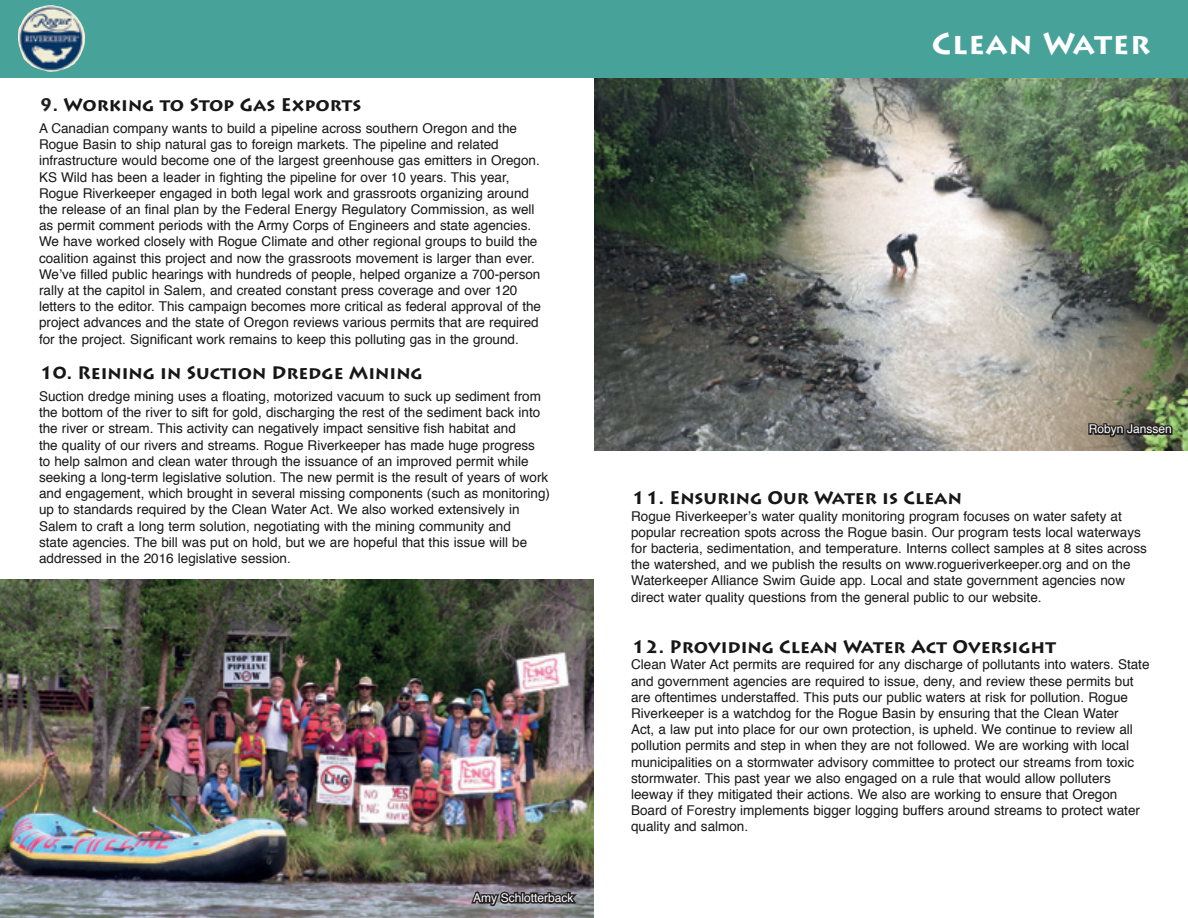
<style>
.page{position:relative;width:1188px;height:918px;background:#fff}
.page>*{position:absolute;margin:0;border:0;box-sizing:border-box;transform-origin:0 0}
.t1{font:700 30px "Lithos Pro";letter-spacing:.025em;color:#fff}
.t2{font:700 18px "Lithos Pro";color:#181717}
.t3{font:13.5px/16.2px "Helvetica";color:#181717}
.t4{font:12px "Helvetica";color:#fff}
.s1{color:#231f20}
</style>
<div class="page">
<img style="left:594px;top:77px;width:594px;height:374px">
<div style="left:0;top:0;width:1188px;height:77px;background:#47a299"></div>
<img style="left:22px;top:5px;width:29px;height:17px">
<img style="left:0;top:580px;width:594px;height:338px">
<svg style="left:1087px;top:416px;width:87px;height:23px;background:#595948"></svg>
<svg style="left:469px;top:884px;width:112px;height:29px;background:#69656a"></svg>
<h2 class="t2" style="left:39px;top:94px;width:324px"><span class="s1">9.</span> Working to Stop Gas Exports</h2>
<p class="t3" style="left:39px;top:121px;width:504px">A Canadian company wants to build a pipeline across southern Oregon and the Rogue Basin to ship natural gas to foreign markets. The pipeline and related infrastructure would become one of the largest greenhouse gas emitters in Oregon.<br>KS Wild has been a leader in fighting the pipeline for over 10 years. This year, Rogue Riverkeeper engaged in both legal work and grassroots organizing around the release of an final plan by the Federal Energy Regulatory Commission, as well as permit comment periods with the Army Corps of Engineers and state agencies.<br>We have worked closely with Rogue Climate and other regional groups to build the coalition against this project and now the grassroots movement is larger than ever.<br>We’ve filled public hearings with hundreds of people, helped organize a 700-person rally at the capitol in Salem, and created constant press coverage and over 120 letters to the editor. This campaign becomes more critical as federal approval of the project advances and the state of Oregon reviews various permits that are required for the project. Significant work remains to keep this polluting gas in the ground.</p>
<h2 class="t2" style="left:39px;top:362px;width:385px">10. Reining in Suction Dredge Mining</h2>
<p class="t3" style="left:39px;top:389px;width:513px">Suction dredge mining uses a floating, motorized vacuum to suck up sediment from the bottom of the river to sift for gold, discharging the rest of the sediment back into the river or stream. This activity can negatively impact sensitive fish habitat and<br>the quality of our rivers and streams. Rogue Riverkeeper has made huge progress<br>to help salmon and clean water through the issuance of an improved permit while seeking a long-term legislative solution. The new permit is the result of years of work and engagement, which brought in several missing components (such as monitoring) up to standards required by the Clean Water Act. We also worked extensively in Salem to craft a long term solution, negotiating with the mining community and<br>state agencies. The bill was put on hold, but we are hopeful that this issue will be addressed in the 2016 legislative session.</p>
<p class="t4" style="left:473px;top:889px;width:102px">Amy Schlotterback</p>
<h1 class="t1" style="left:932px;top:26px;width:220px">Clean Water</h1>
<p class="t4" style="left:1089px;top:420px;width:85px">Robyn Janssen</p>
<h2 class="t2" style="left:631px;top:487px;width:332px">11. Ensuring Our Water is Clean</h2>
<p class="t3" style="left:631px;top:508px;width:517px">Rogue Riverkeeper’s water quality monitoring program focuses on water safety at popular recreation spots across the Rogue basin. Our program tests local waterways for bacteria, sedimentation, and temperature. Interns collect samples at 8 sites across the watershed, and we publish the results on www.rogueriverkeeper.org and on the Waterkeeper Alliance Swim Guide app. Local and state government agencies now direct water quality questions from the general public to our website.</p>
<h2 class="t2" style="left:631px;top:636px;width:426px">12. Providing Clean Water Act Oversight</h2>
<p class="t3" style="left:631px;top:657px;width:520px">Clean Water Act permits are required for any discharge of pollutants into waters. State and government agencies are required to issue, deny, and review these permits but are oftentimes understaffed. This puts our public waters at risk for pollution. Rogue Riverkeeper is a watchdog for the Rogue Basin by ensuring that the Clean Water<br>Act, a law put into place for our own protection, is upheld. We continue to review all pollution permits and step in when they are not followed. We are working with local municipalities on a stormwater advisory committee to protect our streams from toxic stormwater. This past year we also engaged on a rule that would allow polluters leeway if they mitigated their actions. We also are working to ensure that Oregon Board of Forestry implements bigger logging buffers around streams to protect water quality and salmon.</p>
</div>
